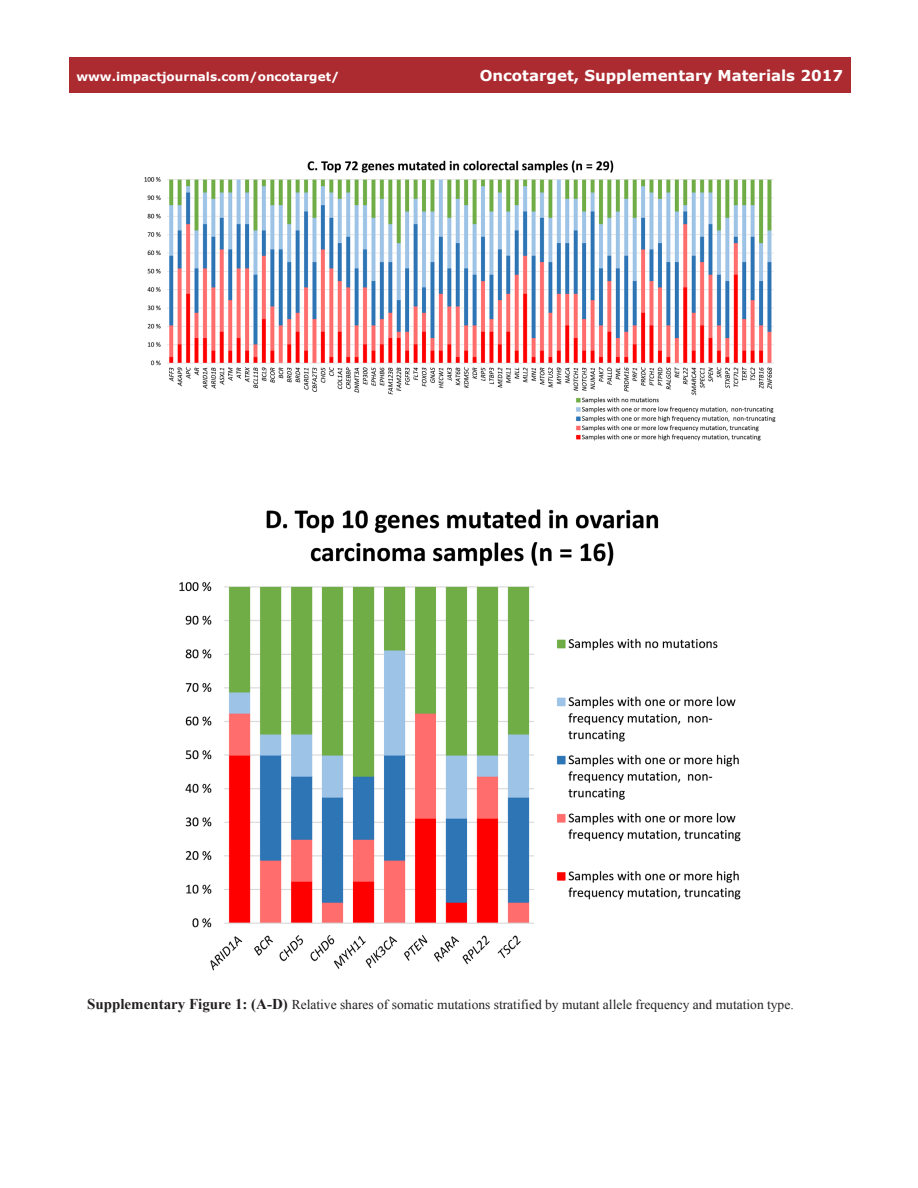
<style>
.page{position:relative;width:918px;height:1188px;background:#fff}
.page>*{position:absolute;margin:0;border:0;box-sizing:border-box;transform-origin:0 0}
.t1{font:700 15px "Verdana";color:#fff}
.figuretext{font:13.5px "Times New Roman";color:#231f20}
.t2{font:700 12px "Verdana";color:#fff}
.s1{font-weight:700;font-size:15px}
</style>
<div class="page">
<div style="left:69px;top:57px;width:781px;height:36px;background:#ac2b31"></div>
<img style="left:179px;top:509px;width:562px;height:462px">
<img style="left:144px;top:160px;width:632px;height:281px">
<p class="t2" style="left:76px;top:68px;width:264px">www.impactjournals.com/oncotarget/</p>
<p class="t1" style="left:480px;top:65px;width:365px">Oncotarget, Supplementary Materials 2017</p>
<p class="figuretext" style="left:87px;top:996px;width:708px"><span class="s1">Supplementary Figure 1: (A-D)</span> Relative shares of somatic mutations stratified by mutant allele frequency and mutation type.</p>
</div>
